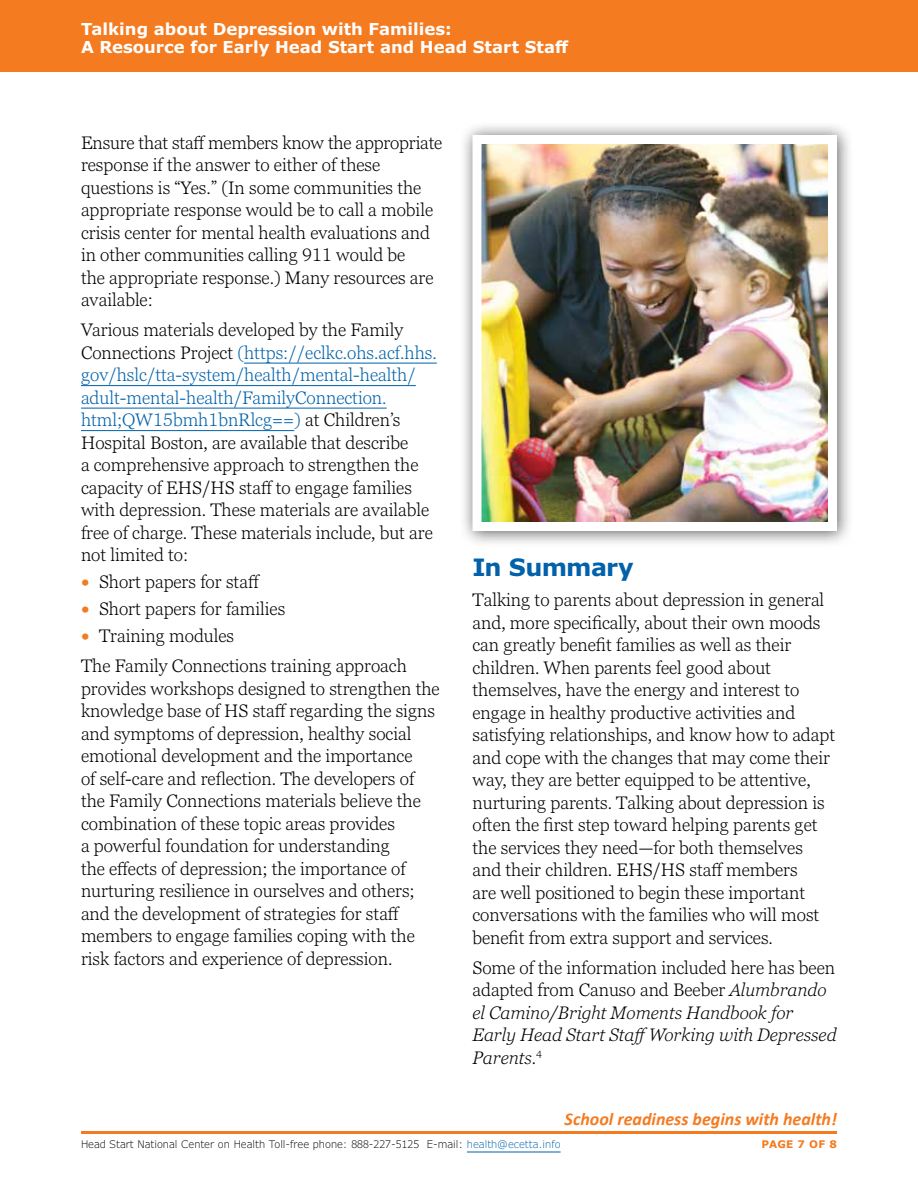
<style>
.page{position:relative;width:918px;height:1188px;background:#fff}
.page>*{position:absolute;margin:0;border:0;box-sizing:border-box;transform-origin:0 0}
.t1{font:700 24px "Verdana Pro";letter-spacing:-.03em;color:#0161aa}
.t2{font:300 18px/22.5px "Georgia Pro";color:#000}
.t3{font:italic 300 18px/22.5px "Georgia Pro";color:#000}
.t4{font:italic 700 18px "Calibri";color:#f47b20}
.t5{font:700 16.5px/18px "Verdana Pro";color:#fff}
.t6{font:300 10.5px "Verdana Pro";color:#000}
.t7{font:700 10.5px "Verdana Pro";letter-spacing:.02em;color:#f47b20}
.s1{color:#0161aa}
.s2{font-weight:900;color:#f47b20}
.s3{font-style:normal}
</style>
<div class="page">
<div style="left:0;top:0;width:918px;height:72px;background:#f47b20"></div>
<hr style="left:81px;top:1131px;width:756px;height:3px;background:#f47b20">
<hr style="left:467px;top:1152px;width:94px;height:1px;background:#0161aa">
<hr style="left:244px;top:363px;width:193px;height:1px;background:#0161aa">
<hr style="left:81px;top:385px;width:335px;height:1px;background:#0161aa">
<hr style="left:81px;top:408px;width:306px;height:1px;background:#0161aa">
<hr style="left:81px;top:430px;width:213px;height:1px;background:#0161aa">
<div style="left:459px;top:121px;width:394px;height:427px;background:#000;opacity:.6"></div>
<img style="left:482px;top:145px;width:345px;height:376px">
<div style="left:472px;top:135px;width:365px;height:396px;border:9px solid #fff"></div>
<p class="t5" style="left:81px;top:20px;width:489px">Talking about Depression with Families:<br>A Resource for Early Head Start and Head Start Staff</p>
<p class="t2" style="left:81px;top:132px;width:363px">Ensure that staff members know the appropriate response if the answer to either of these questions is “Yes.” (In some communities the appropriate response would be to call a mobile crisis center for mental health evaluations and in other communities calling 911 would be<br>the appropriate response.) Many resources are available:</p>
<p class="t2" style="left:81px;top:319px;width:357px">Various materials developed by the Family Connections Project <span class="s1">(https://eclkc.ohs.acf.hhs. gov/hslc/tta-system/health/mental-health/ adult-mental-health/FamilyConnection. html;QW15bmh1bnRlcg==)</span> at Children’s Hospital Boston, are available that describe<br>a comprehensive approach to strengthen the capacity of EHS/HS staff to engage families with depression. These materials are available free of charge. These materials include, but are not limited to:</p>
<p class="t2" style="left:81px;top:571px;width:181px"><span class="s2">•</span> Short papers for staff</p>
<p class="t2" style="left:81px;top:598px;width:206px"><span class="s2">•</span> Short papers for families</p>
<p class="t2" style="left:81px;top:625px;width:155px"><span class="s2">•</span> Training modules</p>
<p class="t2" style="left:81px;top:655px;width:360px">The Family Connections training approach provides workshops designed to strengthen the knowledge base of HS staff regarding the signs and symptoms of depression, healthy social emotional development and the importance<br>of self-care and reflection. The developers of the Family Connections materials believe the combination of these topic areas provides<br>a powerful foundation for understanding<br>the effects of depression; the importance of nurturing resilience in ourselves and others; and the development of strategies for staff members to engage families coping with the risk factors and experience of depression.</p>
<h2 class="t1" style="left:472px;top:552px;width:163px">In Summary</h2>
<p class="t2" style="left:472px;top:590px;width:364px">Talking to parents about depression in general and, more specifically, about their own moods can greatly benefit families as well as their children. When parents feel good about themselves, have the energy and interest to engage in healthy productive activities and satisfying relationships, and know how to adapt and cope with the changes that may come their way, they are better equipped to be attentive, nurturing parents. Talking about depression is often the first step toward helping parents get the services they need—for both themselves and their children. EHS/HS staff members<br>are well positioned to begin these important conversations with the families who will most benefit from extra support and services.</p>
<p class="t3" style="left:472px;top:957px;width:366px"><span class="s3">Some of the information included here has been adapted from Canuso and Beeber</span> Alumbrando el Camino/Bright Moments Handbook for Early Head Start StaffWorking with Depressed Parents.<sup>4</sup></p>
<p class="t4" style="left:565px;top:1108px;width:274px">School readiness begins with health!</p>
<p class="t6" style="left:81px;top:1137px;width:481px">Head Start National Center on Health Toll-free phone: 888-227-5125 E-mail: <span class="s1">health@ecetta.info</span></p>
<p class="t7" style="left:762px;top:1137px;width:77px">PAGE 7 OF 8</p>
</div>
